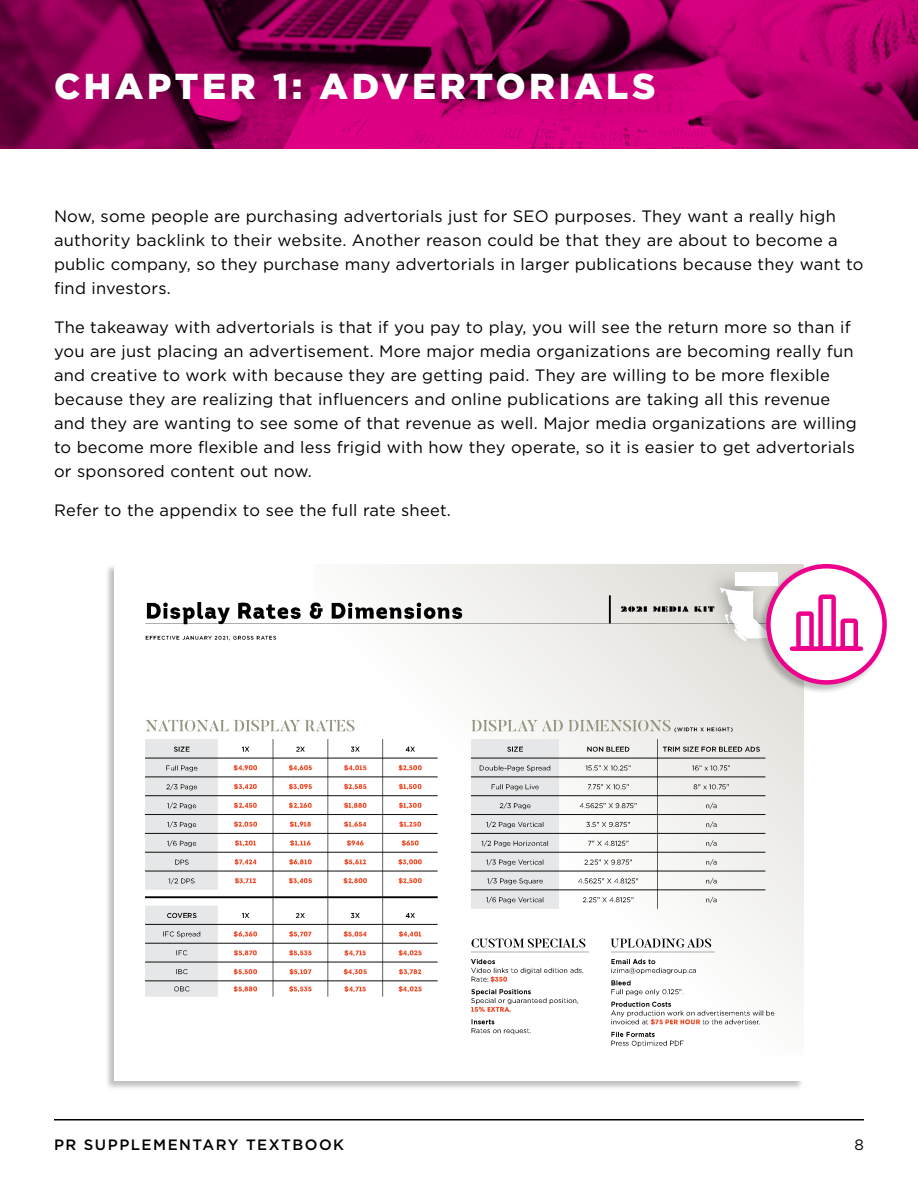
<style>
.page{position:relative;width:918px;height:1188px;background:#fff}
.page>*{position:absolute;margin:0;border:0;box-sizing:border-box;transform-origin:0 0}
.CHAPTER_TITLE__NOT_L{font:900 36px "Gotham";letter-spacing:.1em;color:#fff}
.t1{font:16.5px/24px "Gotham";letter-spacing:.015em;color:#000}
.t2{font:500 15px "Gotham";letter-spacing:.1em;color:#000}
.t3{font:15px "Gotham";color:#000}
</style>
<div class="page">
<hr style="left:54px;top:1119px;width:810px;height:1px;background:#000">
<div style="left:105px;top:564px;width:699px;height:527px;background:#000;opacity:.25"></div>
<img style="left:114px;top:564px;width:690px;height:517px">
<svg style="left:0;top:0;width:918px;height:149px;background:#9a005b"></svg>
<div style="left:757px;top:563px;width:130px;height:131px;background:#000;opacity:.25"></div>
<div style="left:768px;top:566px;width:117px;height:116px;background:#fff;border-radius:50%"></div>
<div style="left:766px;top:564px;width:121px;height:121px;border:4px solid #ec008c;border-radius:50%"></div>
<svg style="left:789px;top:594px;width:75px;height:57px"></svg>
<div style="left:735px;top:572px;width:42px;height:13px;background:#fff"></div>
<p class="CHAPTER_TITLE__NOT_L" style="left:54px;top:61px;width:603px">CHAPTER 1: ADVERTORIALS</p>
<p class="t1" style="left:54px;top:204px;width:811px">Now, some people are purchasing advertorials just for SEO purposes. They want a really high authority backlink to their website. Another reason could be that they are about to become a public company, so they purchase many advertorials in larger publications because they want to find investors.</p>
<p class="t1" style="left:54px;top:315px;width:804px">The takeaway with advertorials is that if you pay to play, you will see the return more so than if you are just placing an advertisement. More major media organizations are becoming really fun and creative to work with because they are getting paid. They are willing to be more flexible because they are realizing that influencers and online publications are taking all this revenue and they are wanting to see some of that revenue as well. Major media organizations are willing to become more flexible and less frigid with how they operate, so it is easier to get advertorials or sponsored content out now.</p>
<p class="t1" style="left:54px;top:498px;width:396px">Refer to the appendix to see the full rate sheet.</p>
<p class="t2" style="left:54px;top:1135px;width:292px">PR SUPPLEMENTARY TEXTBOOK</p>
<p class="t3" style="left:855px;top:1135px;width:11px">8</p>
</div>
